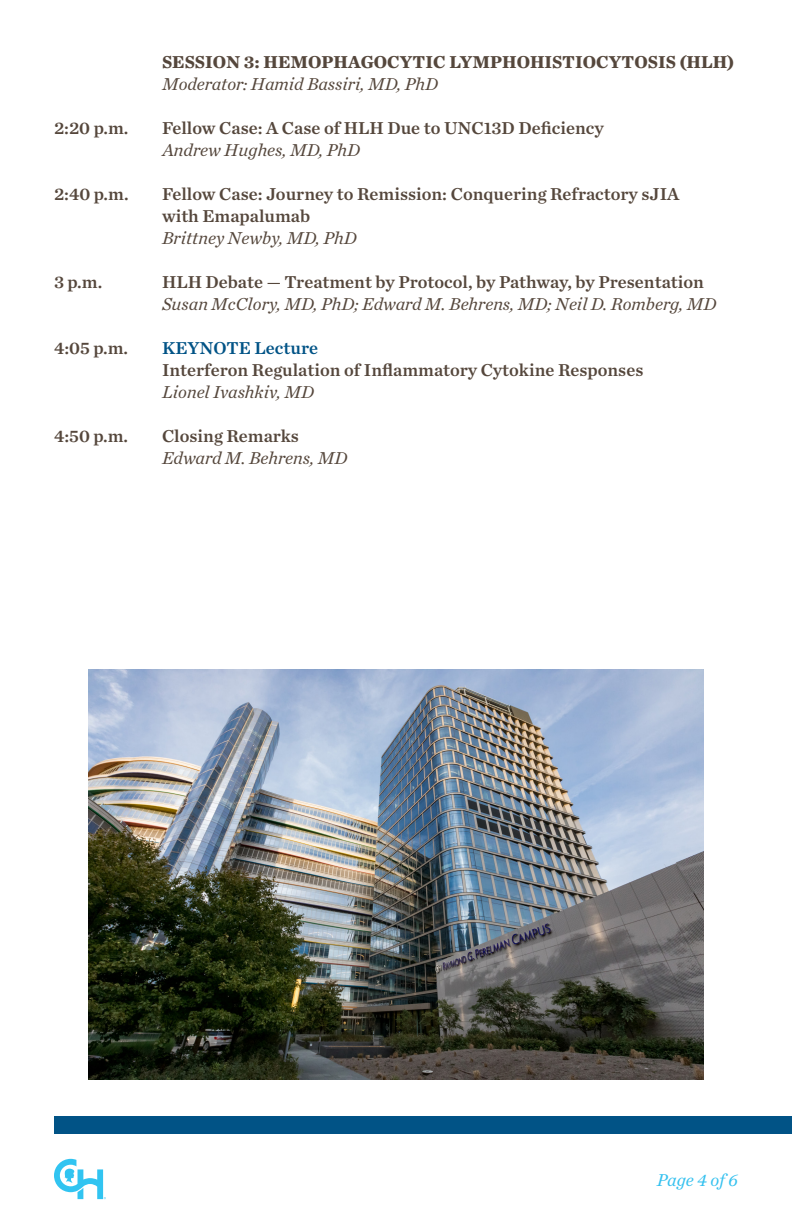
<style>
.page{position:relative;width:792px;height:1224px;background:#fff}
.page>*{position:absolute;margin:0;border:0;box-sizing:border-box;transform-origin:0 0}
.Program_Titles___Faculty_Names{font:18px "Chronicle Text G1 Semi";color:#55473c}
.Program_Speakers___Faculty_Creds{font:italic 18px "Chronicle Text G1";color:#55473c}
.Program_Speakers___Faculty_Creds-2{font:700 18px "Chronicle Text G1";color:#55473c}
.Program_Titles___Faculty_Names-2{font:18px "Chronicle Text G1 Semi";color:#015386}
.t1{font:italic 18px "Chronicle Text G1";color:#35c1ef}
</style>
<div class="page">
<div style="left:54px;top:1116px;width:738px;height:18px;background:#015386"></div>
<svg style="left:54px;top:1159px;width:52px;height:40px"></svg>
<img style="left:88px;top:669px;width:616px;height:411px">
<p class="Program_Speakers___Faculty_Creds-2" style="left:162px;top:48px;width:574px">SESSION 3: HEMOPHAGOCYTIC LYMPHOHISTIOCYTOSIS (HLH)</p>
<p class="Program_Speakers___Faculty_Creds" style="left:162px;top:71px;width:278px">Moderator: Hamid Bassiri, MD, PhD</p>
<p class="Program_Titles___Faculty_Names" style="left:54px;top:114px;width:76px">2:20 p.m.</p>
<p class="Program_Titles___Faculty_Names" style="left:162px;top:114px;width:443px">Fellow Case: A Case of HLH Due to UNC13D Deficiency</p>
<p class="Program_Speakers___Faculty_Creds" style="left:162px;top:137px;width:200px">Andrew Hughes, MD, PhD</p>
<p class="Program_Titles___Faculty_Names" style="left:54px;top:180px;width:76px">2:40 p.m.</p>
<p class="Program_Titles___Faculty_Names" style="left:162px;top:180px;width:519px">Fellow Case: Journey to Remission: Conquering Refractory sJIA</p>
<p class="Program_Titles___Faculty_Names" style="left:162px;top:202px;width:150px">with Emapalumab</p>
<p class="Program_Speakers___Faculty_Creds" style="left:162px;top:225px;width:196px">Brittney Newby, MD, PhD</p>
<p class="Program_Titles___Faculty_Names" style="left:54px;top:268px;width:50px">3 p.m.</p>
<p class="Program_Titles___Faculty_Names" style="left:162px;top:268px;width:543px">HLH Debate — Treatment by Protocol, by Pathway, by Presentation</p>
<p class="Program_Speakers___Faculty_Creds" style="left:162px;top:291px;width:556px">Susan McClory, MD, PhD; Edward M. Behrens, MD; Neil D. Romberg, MD</p>
<p class="Program_Titles___Faculty_Names" style="left:54px;top:334px;width:76px">4:05 p.m.</p>
<p class="Program_Titles___Faculty_Names-2" style="left:162px;top:334px;width:158px">KEYNOTE Lecture</p>
<p class="Program_Titles___Faculty_Names" style="left:162px;top:356px;width:483px">Interferon Regulation of Inflammatory Cytokine Responses</p>
<p class="Program_Speakers___Faculty_Creds" style="left:162px;top:379px;width:154px">Lionel Ivashkiv, MD</p>
<p class="Program_Titles___Faculty_Names" style="left:54px;top:422px;width:76px">4:50 p.m.</p>
<p class="Program_Titles___Faculty_Names" style="left:162px;top:422px;width:139px">Closing Remarks</p>
<p class="Program_Speakers___Faculty_Creds" style="left:162px;top:445px;width:187px">Edward M. Behrens, MD</p>
<p class="t1" style="left:657px;top:1166px;width:83px">Page 4 of 6</p>
</div>
